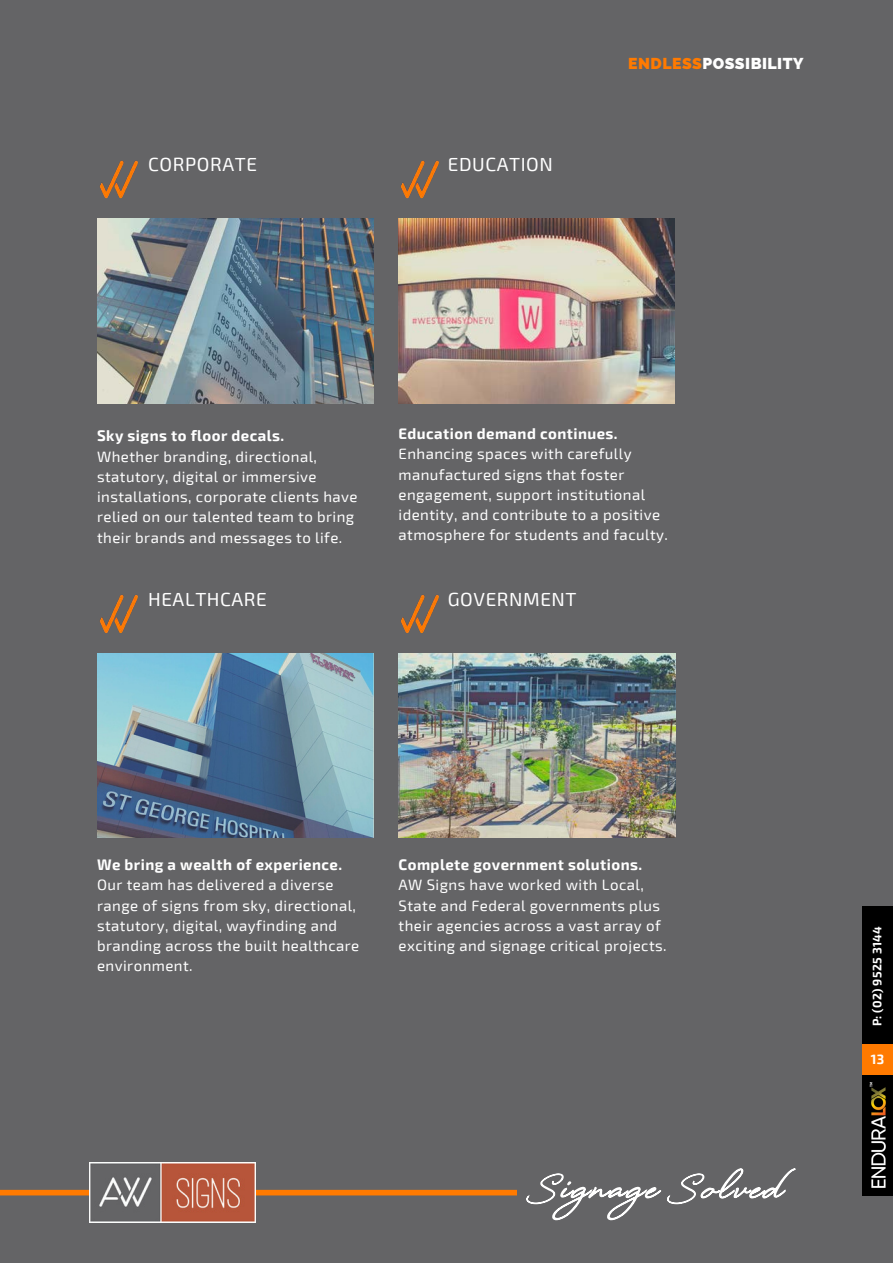
<style>
.page{position:relative;width:893px;height:1264px;background:#fff}
.page>*{position:absolute;margin:0;border:0;box-sizing:border-box;transform-origin:0 0}
.t1{font:18.9px "Exo 2";letter-spacing:.03em;color:#fff}
.t2{font:800 15.75px "Raleway";letter-spacing:.03em;color:#fff}
.t3{font:15px/20.2px "Exo 2";letter-spacing:.03em;color:#fff}
.t4{font:700 15px "Exo 2";letter-spacing:.03em;color:#fff}
.t5{font:700 13.2px "Exo 2";color:#fff}
.t6{font:700 12px "Exo 2";letter-spacing:.02em;color:#fff}
.t7{font:700 3.45px "Exo 2";color:#fff}
.s1{color:#ff7a00}
</style>
<div class="page">
<div style="left:0;top:0;width:892px;height:1262px;background:#646466"></div>
<img style="left:97px;top:219px;width:276px;height:184px">
<img style="left:99px;top:160px;width:39px;height:39px">
<img style="left:398px;top:219px;width:276px;height:184px">
<div style="left:0;top:1189px;width:892px;height:6px;background:#ff7a00"></div>
<div style="left:516px;top:1140px;width:361px;height:98px;background:#646466"></div>
<img style="left:89px;top:1162px;width:167px;height:60px">
<svg style="left:526px;top:1168px;width:270px;height:53px"></svg>
<div style="left:862px;top:906px;width:30px;height:289px;background:#000"></div>
<img style="left:871px;top:1087px;width:14px;height:101px">
<div style="left:862px;top:1044px;width:30px;height:30px;background:#ff7a00"></div>
<img style="left:400px;top:160px;width:39px;height:39px">
<img style="left:97px;top:653px;width:276px;height:185px">
<img style="left:99px;top:594px;width:39px;height:40px">
<img style="left:398px;top:653px;width:277px;height:185px">
<img style="left:400px;top:594px;width:39px;height:40px">
<p class="t1" style="left:148px;top:152px;width:110px">CORPORATE</p>
<p class="t1" style="left:448px;top:152px;width:107px">EDUCATION</p>
<p class="t2" style="left:628px;top:54px;width:177px"><span class="s1">ENDLESS</span>POSSIBILITY</p>
<p class="t4" style="left:97px;top:426px;width:189px">Sky signs to floor decals.</p>
<p class="t3" style="left:97px;top:445px;width:262px">Whether branding, directional, statutory, digital or immersive installations, corporate clients have relied on our talented team to bring their brands and messages to life.</p>
<p class="t1" style="left:148px;top:587px;width:120px">HEALTHCARE</p>
<p class="t4" style="left:398px;top:424px;width:220px">Education demand continues.</p>
<p class="t3" style="left:398px;top:443px;width:271px">Enhancing spaces with carefully manufactured signs that foster engagement, support institutional identity, and contribute to a positive atmosphere for students and faculty.</p>
<p class="t1" style="left:448px;top:587px;width:130px">GOVERNMENT</p>
<p class="t4" style="left:97px;top:854px;width:246px">We bring a wealth of experience.</p>
<p class="t3" style="left:97px;top:874px;width:264px">Our team has delivered a diverse range of signs from sky, directional, statutory, digital, wayfinding and branding across the built healthcare environment.</p>
<p class="t4" style="left:398px;top:854px;width:245px">Complete government solutions.</p>
<p class="t3" style="left:398px;top:874px;width:270px">AW Signs have worked with Local, State and Federal governments plus their agencies across a vast array of exciting and signage critical projects.</p>
<p class="t6" style="left:869px;top:1026px;width:101px;rotate:-90deg">P: (02) 9525 3144</p>
<p class="t5" style="left:870px;top:1050px;width:15px">13</p>
<p class="t7" style="left:868px;top:1087px;width:7px;rotate:-90deg">TM</p>
</div>
